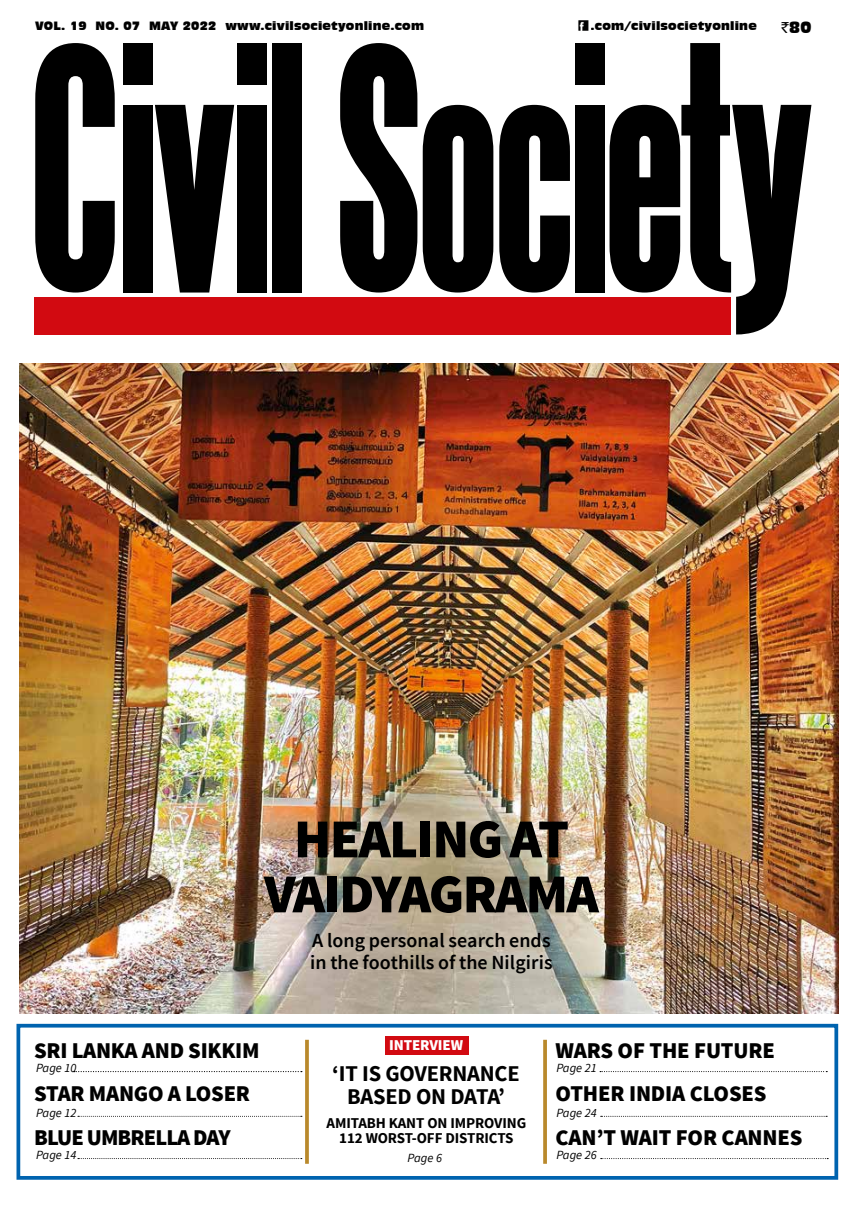
<style>
.page{position:relative;width:855px;height:1215px;background:#fff}
.page>*{position:absolute;margin:0;border:0;box-sizing:border-box;transform-origin:0 0}
.t1{font:900 55px/55px "Source Sans Pro";letter-spacing:-.03em;color:#000;text-align:center}
.t2{font:900 22.5px/43.8px "Source Sans Pro";letter-spacing:-.01em;color:#000}
.t3{font:900 22.5px/43.8px "Source Sans Pro";letter-spacing:-.04em;color:#000}
.t4{font:700 22.5px/22.5px "Source Sans Pro";letter-spacing:-.01em;color:#000;text-align:center}
.t5{font:600 20px/22.5px "Source Sans Pro";letter-spacing:.005em;color:#000}
.t6{font:700 15px/15px "Source Sans Pro";letter-spacing:-.005em;color:#000;text-align:center}
.t7{font:900 15px "Source Sans Pro";color:#fff}
.t8{font:15px "Incised 901 BT Compact";color:#000}
.t9{font:italic 12.5px "Source Sans Pro";color:#000}
.t10{font:11.25px "Incised 901 BT Compact";letter-spacing:.02em;color:#000}
.s1{font-family:"Rupee Foradian"}
</style>
<div class="page">
<img style="left:19px;top:363px;width:819px;height:650px">
<svg style="left:610px;top:43px;width:201px;height:291px"></svg>
<div style="left:575px;top:105px;width:30px;height:188px;background:#000"></div>
<div style="left:575px;top:43px;width:30px;height:42px;background:#000"></div>
<svg style="left:499px;top:105px;width:71px;height:188px"></svg>
<svg style="left:423px;top:105px;width:70px;height:188px"></svg>
<svg style="left:340px;top:43px;width:77px;height:250px"></svg>
<div style="left:273px;top:43px;width:29px;height:250px;background:#000"></div>
<div style="left:237px;top:105px;width:30px;height:188px;background:#000"></div>
<div style="left:237px;top:43px;width:30px;height:42px;background:#000"></div>
<svg style="left:155px;top:105px;width:79px;height:188px"></svg>
<div style="left:123px;top:105px;width:30px;height:188px;background:#000"></div>
<div style="left:123px;top:43px;width:30px;height:42px;background:#000"></div>
<svg style="left:35px;top:43px;width:80px;height:250px"></svg>
<div style="left:34px;top:297px;width:697px;height:37px;background:#d20a11"></div>
<img style="left:578px;top:21px;width:11px;height:9px">
<div style="left:17px;top:1024px;width:821px;height:156px;border:4px solid #0063af"></div>
<svg style="left:74px;top:1071px;width:228px;height:1px"></svg>
<svg style="left:78px;top:1158px;width:224px;height:1px"></svg>
<svg style="left:305px;top:1040px;width:4px;height:124px"></svg>
<svg style="left:543px;top:1040px;width:4px;height:124px"></svg>
<svg style="left:600px;top:1071px;width:227px;height:1px"></svg>
<svg style="left:601px;top:1158px;width:227px;height:1px"></svg>
<svg style="left:601px;top:1116px;width:226px;height:1px"></svg>
<svg style="left:78px;top:1116px;width:224px;height:1px"></svg>
<div style="left:385px;top:1036px;width:83px;height:18px;background:#d20a11"></div>
<p class="t10" style="left:35px;top:19px;width:390px">VOL. 19 NO. 07 MAY 2022 www.civilsocietyonline.com</p>
<p class="t10" style="left:591px;top:19px;width:168px">.com/civilsocietyonline</p>
<h3 class="t8" style="left:781px;top:18px;width:32px"><span class="s1">`</span>80</h3>
<h1 class="t1" style="left:264px;top:814px;width:336px">HEALING AT<br>VAIDYAGRAMA</h1>
<h3 class="t5" style="left:310px;top:929px;width:244px">A long personal search ends in the foothills of the Nilgiris</h3>
<h3 class="t7" style="left:389px;top:1035px;width:10px">INTERVIEW</h3>
<h2 class="t3" style="left:34px;top:1029px;width:217px;text-indent:154px">SI KKIM<br>STAR MANGO A LOSER<br>BLUE UMBRELLA DAY</h2>
<h2 class="t2" style="left:555px;top:1029px;width:221px">WARS OF THE FUTURE<br>OTHER</h2>
<h2 class="t2" style="left:34px;top:1029px;width:123px">SRI LAN KA AND</h2>
<p class="t9" style="left:36px;top:1060px;width:42px">Page 10</p>
<p class="t9" style="left:556px;top:1060px;width:42px">Page 21</p>
<p class="t9" style="left:36px;top:1105px;width:42px">Page 12</p>
<p class="t9" style="left:556px;top:1105px;width:42px">Page 24</p>
<p class="t9" style="left:36px;top:1147px;width:42px">Page 14</p>
<p class="t9" style="left:556px;top:1147px;width:42px">Page 26</p>
<h2 class="t4" style="left:332px;top:1063px;width:189px">‘IT IS GOVERNANCE<br>BASED ON DATA’</h2>
<h2 class="t2" style="left:555px;top:1073px;width:249px;text-indent:134px">CLOSES<br>CAN’T WAIT FOR CANNES</h2>
<h2 class="t2" style="left:629px;top:1073px;width:12px">INDIA</h2>
<h3 class="t6" style="left:327px;top:1116px;width:201px">AMITABH KANT ON IMPROVING<br>112 WORST-OFF DISTRICTS</h3>
<p class="t9" style="left:408px;top:1151px;width:36px">Page 6</p>
</div>
